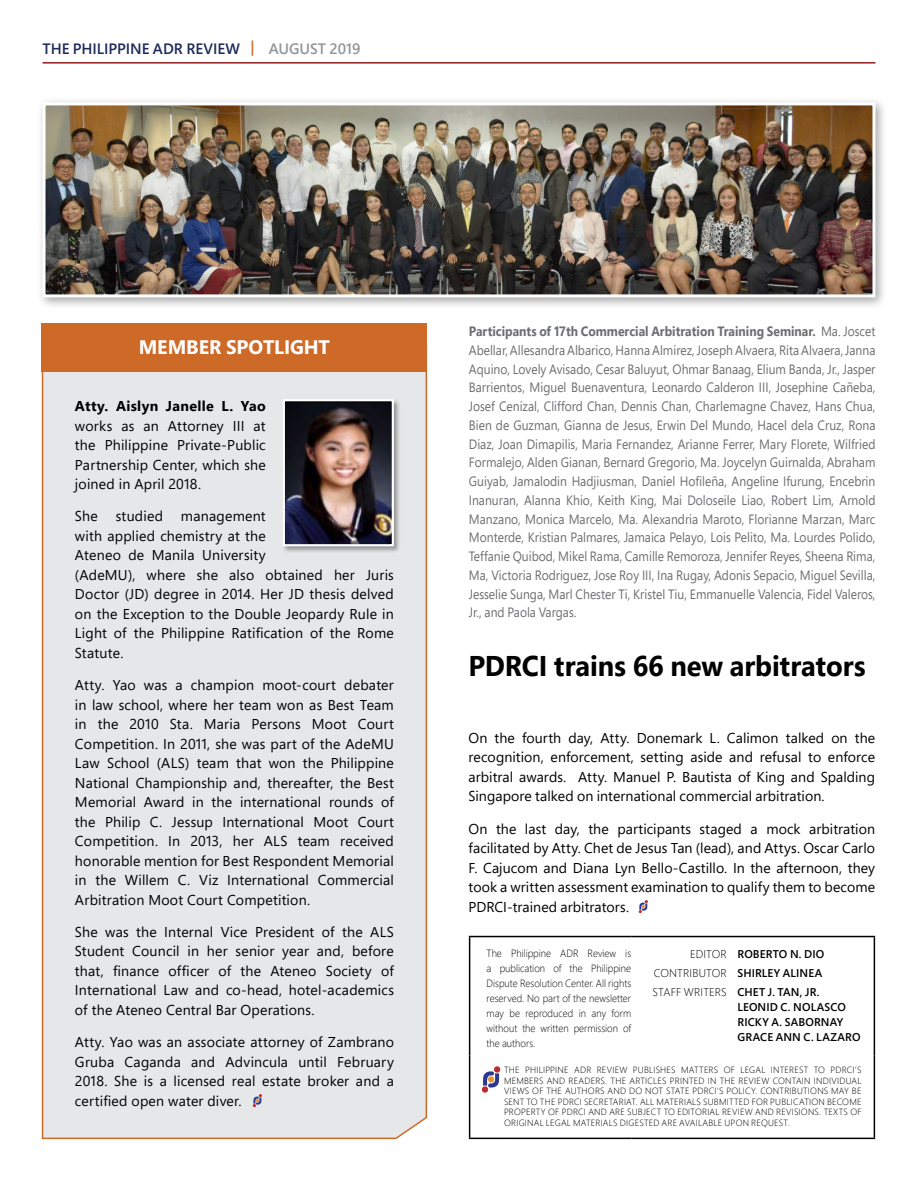
<style>
.page{position:relative;width:918px;height:1188px;background:#fff}
.page>*{position:absolute;margin:0;border:0;box-sizing:border-box;transform-origin:0 0}
.t1{font:700 28.5px "Segoe Pro";letter-spacing:-.005em;color:#000;scale:.96 1}
.t2{font:700 19.5px "Segoe Pro";letter-spacing:-.005em;color:#fff}
.t3{font:600 15px "Segoe Pro";letter-spacing:-.005em;color:#202b5b}
.t4{font:14.25px/19.5px "Segoe Pro";letter-spacing:.01em;color:#000;text-align:justify}
.t5{font:700 14.25px "Segoe Pro";letter-spacing:.02em;color:#000}
.t6{font:13.5px/18.8px "Segoe Pro";color:#6d6e71;text-align:justify;scale:.9 1}
.t7{font:600 11.25px/19.2px "Segoe Pro";letter-spacing:.01em;color:#000}
.t8{font:300 11.25px/19.2px "Segoe Pro";letter-spacing:.015em;color:#000;text-align:justify}
.t9{font:300 10.5px/15px "Segoe Pro";color:#000;text-align:justify;scale:.94 1}
.t10{font:300 9px/10.5px "Segoe Pro";letter-spacing:.025em;color:#000;text-align:justify}
.s1{color:#ce6a28}
.s2{color:#939598}
.s3{font-weight:700}
</style>
<div class="page">
<hr style="left:43px;top:62px;width:832px;height:2px;background:#961b1e">
<hr style="left:469px;top:936px;width:35px;height:1px;background:#000">
<hr style="left:469px;top:937px;width:1px;height:119px;background:#000">
<hr style="left:504px;top:936px;width:127px;height:1px;background:#000">
<hr style="left:631px;top:936px;width:98px;height:1px;background:#000">
<hr style="left:729px;top:936px;width:146px;height:1px;background:#000">
<hr style="left:874px;top:937px;width:1px;height:119px;background:#000">
<hr style="left:469px;top:1056px;width:1px;height:82px;background:#000">
<hr style="left:469px;top:1138px;width:35px;height:1px;background:#000">
<hr style="left:504px;top:1138px;width:127px;height:1px;background:#000">
<hr style="left:631px;top:1138px;width:98px;height:1px;background:#000">
<hr style="left:729px;top:1138px;width:146px;height:1px;background:#000">
<hr style="left:874px;top:1056px;width:1px;height:82px;background:#000">
<div style="left:482px;top:1086px;width:6px;height:7px;background:#bd2b2b;border-radius:50%"></div>
<div style="left:494px;top:1066px;width:6px;height:7px;background:#bd2b2b;border-radius:50%"></div>
<svg style="left:483px;top:1071px;width:16px;height:17px"></svg>
<div style="left:41px;top:345px;width:387px;height:795px;background:#e6e7e8"></div>
<div style="left:42px;top:323px;width:385px;height:48px;background:#ce6a28"></div>
<svg style="left:253px;top:1094px;width:9px;height:13px"></svg>
<div style="left:282px;top:399px;width:119px;height:155px;background:#000;opacity:.35"></div>
<img style="left:286px;top:402px;width:105px;height:141px">
<div style="left:283px;top:399px;width:111px;height:147px;border:2px solid #fff"></div>
<svg style="left:639px;top:900px;width:9px;height:13px"></svg>
<div style="left:36px;top:96px;width:851px;height:214px;background:#000;opacity:.35"></div>
<img style="left:47px;top:106px;width:824px;height:187px">
<div style="left:43px;top:102px;width:832px;height:195px;border:3px solid #fff"></div>
<p class="t3" style="left:43px;top:38px;width:320px">THE PHILIPPINE ADR REVIEW <span class="s1">|</span> <span class="s2">AUGUST 2019</span></p>
<h2 class="t2" style="left:139px;top:333px;width:193px">MEMBER SPOTLIGHT</h2>
<p class="t5" style="left:75px;top:396px;width:192px">Atty. Aislyn Janelle L. Yao</p>
<p class="t4" style="left:75px;top:416px;width:192px">works as an Attorney III at the Philippine Private-Public Partnership Center, which she joined in April 2018.</p>
<p class="t4" style="left:75px;top:506px;width:24px">She</p>
<p class="t4" style="left:116px;top:506px;width:49px">studied</p>
<p class="t4" style="left:75px;top:506px;width:320px;text-align:left;text-indent:106px">management<br>with applied chemistry at the<br>Ateneo de Manila University<br>(AdeMU), where she also obtained her Juris<br>Doctor (JD) degree in 2014. Her JD thesis delved on the Exception to the Double Jeopardy Rule in<br>Light of the Philippine Ratification of the Rome<br>Statute.</p>
<p class="t4" style="left:75px;top:675px;width:320px">Atty. Yao was a champion moot-court debater in law school, where her team won as Best Team in the 2010 Sta. Maria Persons Moot Court Competition. In 2011, she was part of the AdeMU Law School (ALS) team that won the Philippine National Championship and, thereafter, the Best Memorial Award in the international rounds of the Philip C. Jessup International Moot Court Competition. In 2013, her ALS team received honorable mention for Best Respondent Memorial in the Willem C. Viz International Commercial Arbitration Moot Court Competition.</p>
<p class="t4" style="left:75px;top:922px;width:320px">She was the Internal Vice President of the ALS Student Council in her senior year and, before that, finance officer of the Ateneo Society of International Law and co-head, hotel-academics of the Ateneo Central Bar Operations.</p>
<p class="t4" style="left:75px;top:1032px;width:320px">Atty. Yao was an associate attorney of Zambrano Gruba Caganda and Advincula until February 2018. She is a licensed real estate broker and a certified open water diver.</p>
<p class="t6" style="left:469px;top:322px;width:453px"><span class="s3">Participants of 17th Commercial Arbitration Training Seminar.</span> Ma. Joscet Abellar, Allesandra Albarico, Hanna Almirez, Joseph Alvaera, Rita Alvaera, Janna Aquino, Lovely Avisado, Cesar Baluyut, Ohmar Banaag, Elium Banda, Jr., Jasper Barrientos, Miguel Buenaventura, Leonardo Calderon III, Josephine Cañeba, Josef Cenizal, Clifford Chan, Dennis Chan, Charlemagne Chavez, Hans Chua, Bien de Guzman, Gianna de Jesus, Erwin Del Mundo, Hacel dela Cruz, Rona Diaz, Joan Dimapilis, Maria Fernandez, Arianne Ferrer, Mary Florete, Wilfried Formalejo, Alden Gianan, Bernard Gregorio, Ma. Joycelyn Guirnalda, Abraham Guiyab, Jamalodin Hadjiusman, Daniel Hofileña, Angeline Ifurung, Encebrin Inanuran, Alanna Khio, Keith King, Mai Doloseile Liao, Robert Lim, Arnold Manzano, Monica Marcelo, Ma. Alexandria Maroto, Florianne Marzan, Marc Monterde, Kristian Palmares, Jamaica Pelayo, Lois Pelito, Ma. Lourdes Polido, Teffanie Quibod, Mikel Rama, Camille Remoroza, Jennifer Reyes, Sheena Rima, Ma, Victoria Rodriguez, Jose Roy III, Ina Rugay, Adonis Sepacio, Miguel Sevilla, Jesselie Sunga, Marl Chester Ti, Kristel Tiu, Emmanuelle Valencia, Fidel Valeros, Jr., and Paola Vargas.</p>
<h1 class="t1" style="left:469px;top:646px;width:415px">PDRCI trains 66 new arbitrators</h1>
<p class="t4" style="left:469px;top:728px;width:408px">On the fourth day, Atty. Donemark L. Calimon talked on the recognition, enforcement, setting aside and refusal to enforce arbitral awards. Atty. Manuel P. Bautista of King and Spalding Singapore talked on international commercial arbitration.</p>
<p class="t4" style="left:469px;top:819px;width:408px">On the last day, the participants staged a mock arbitration facilitated by Atty. Chet de Jesus Tan (lead), and Attys. Oscar Carlo F. Cajucom and Diana Lyn Bello-Castillo. In the afternoon, they took a written assessment examination to qualify them to become PDRCI-trained arbitrators.</p>
<p class="t9" style="left:487px;top:946px;width:155px">The Philippine ADR Review is a publication of the Philippine Dispute Resolution Center. All rights reserved. No part of the newsletter may be reproduced in any form without the written permission of the authors.</p>
<p class="t8" style="left:653px;top:944px;width:76px;text-indent:38px">EDITOR CONTRIBUTOR STAFF WRITERS</p>
<p class="t7" style="left:737px;top:944px;width:88px">ROBERTO N. DIO<br>SHIRLEY ALINEA<br>CHET J. TAN, JR.</p>
<p class="t7" style="left:737px;top:999px;width:125px;line-height:15px">LEONID C. NOLASCO<br>RICKY A. SABORNAY<br>GRACE ANN C. LAZARO</p>
<p class="t10" style="left:504px;top:1064px;width:359px">THE PHILIPPINE ADR REVIEW PUBLISHES MATTERS OF LEGAL INTEREST TO PDRCI’S MEMBERS AND READERS. THE ARTICLES PRINTED IN THE REVIEW CONTAIN INDIVIDUAL VIEWS OF THE AUTHORS AND DO NOT STATE PDRCI’S POLICY. CONTRIBUTIONS MAY BE SENT TO THE PDRCI SECRETARIAT. ALL MATERIALS SUBMITTED FOR PUBLICATION BECOME PROPERTY OF PDRCI AND ARE SUBJECT TO EDITORIAL REVIEW AND REVISIONS. TEXTS OF ORIGINAL LEGAL MATERIALS DIGESTED ARE AVAILABLE UPON REQUEST.</p>
</div>
